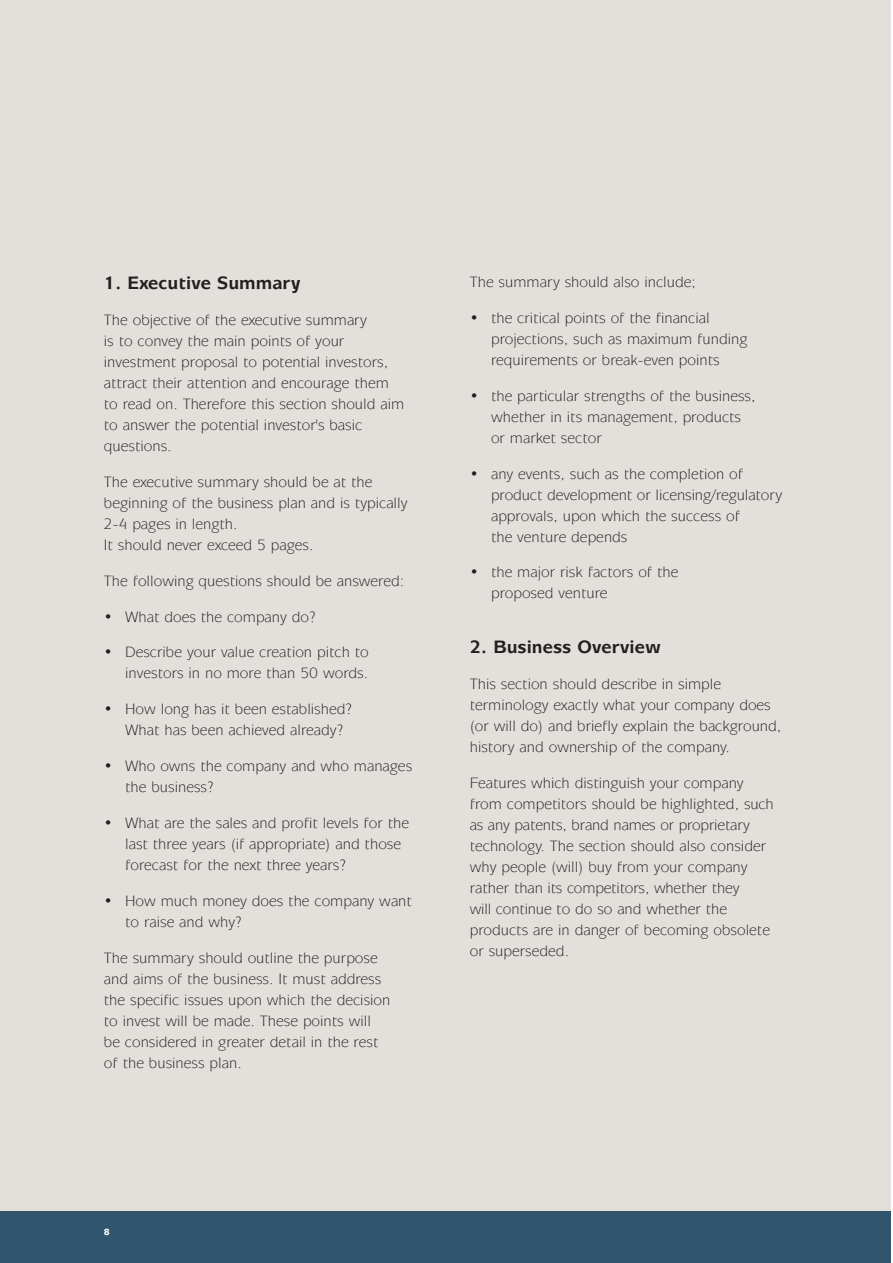
<style>
.page{position:relative;width:893px;height:1263px;background:#fff}
.page>*{position:absolute;margin:0;border:0;box-sizing:border-box;transform-origin:0 0}
.t1{font:700 18px "Mixage IT Cby BT";color:#231f20}
.t2{font:15px/21px "Mixage IT Cby BT";color:#231f20}
.t3{font:900 9px "Mixage IT Cby BT";color:#fff}
</style>
<div class="page">
<div style="left:0;top:0;width:890px;height:1263px;background:#e3e0dc"></div>
<div style="left:0;top:1212px;width:890px;height:51px;background:#31556d"></div>
<p class="t1" style="left:104px;top:276px;width:198px">1. Executive Summary</p>
<p class="t2" style="left:104px;top:311px;width:302px">The objective of the executive summary<br>is to convey the main points of your investment proposal to potential investors, attract their attention and encourage them to read on. Therefore this section should aim to answer the potential investor's basic questions.</p>
<p class="t2" style="left:104px;top:473px;width:305px">The executive summary should be at the beginning of the business plan and is typically 2-4 pages in length.<br>It should never exceed 5 pages.</p>
<p class="t2" style="left:104px;top:571px;width:302px">The following questions should be answered:</p>
<p class="t2" style="left:104px;top:607px;width:214px">• What does the company do?</p>
<p class="t2" style="left:104px;top:643px;width:266px;text-align:right">• Describe your value creation pitch to investors in no more than 50 words.</p>
<p class="t2" style="left:125px;top:700px;width:229px;text-indent:-21px">• How long has it been established?<br>What has been achieved already?</p>
<p class="t2" style="left:125px;top:757px;width:288px;text-indent:-21px">• Who owns the company and who manages the business?</p>
<p class="t2" style="left:125px;top:814px;width:285px;text-indent:-21px">• What are the sales and profit levels for the last three years (if appropriate) and those forecast for the next three years?</p>
<p class="t2" style="left:125px;top:892px;width:288px;text-indent:-21px">• How much money does the company want to raise and why?</p>
<p class="t2" style="left:104px;top:949px;width:288px">The summary should outline the purpose and aims of the business. It must address the specific issues upon which the decision to invest will be made. These points will be considered in greater detail in the rest of the business plan.</p>
<p class="t2" style="left:470px;top:273px;width:228px">The summary should also include;</p>
<p class="t2" style="left:491px;top:309px;width:258px;text-indent:-21px">• the critical points of the financial projections, such as maximum funding requirements or break-even points</p>
<p class="t2" style="left:491px;top:386px;width:266px;text-indent:-21px">• the particular strengths of the business, whether in its management, products or market sector</p>
<p class="t2" style="left:491px;top:464px;width:292px;text-indent:-21px">• any events, such as the completion of product development or licensing/regulatory approvals, upon which the success of<br>the venture depends</p>
<p class="t2" style="left:491px;top:563px;width:189px;text-indent:-21px">• the major risk factors of the proposed venture</p>
<p class="t1" style="left:470px;top:640px;width:192px">2. Business Overview</p>
<p class="t2" style="left:470px;top:675px;width:313px">This section should describe in simple terminology exactly what your company does (or will do) and briefly explain the background, history and ownership of the company.</p>
<p class="t2" style="left:470px;top:774px;width:305px">Features which distinguish your company from competitors should be highlighted, such as any patents, brand names or proprietary technology. The section should also consider why people (will) buy from your company rather than its competitors, whether they<br>will continue to do so and whether the products are in danger of becoming obsolete or superseded.</p>
<p class="t3" style="left:104px;top:1229px;width:7px">8</p>
</div>
